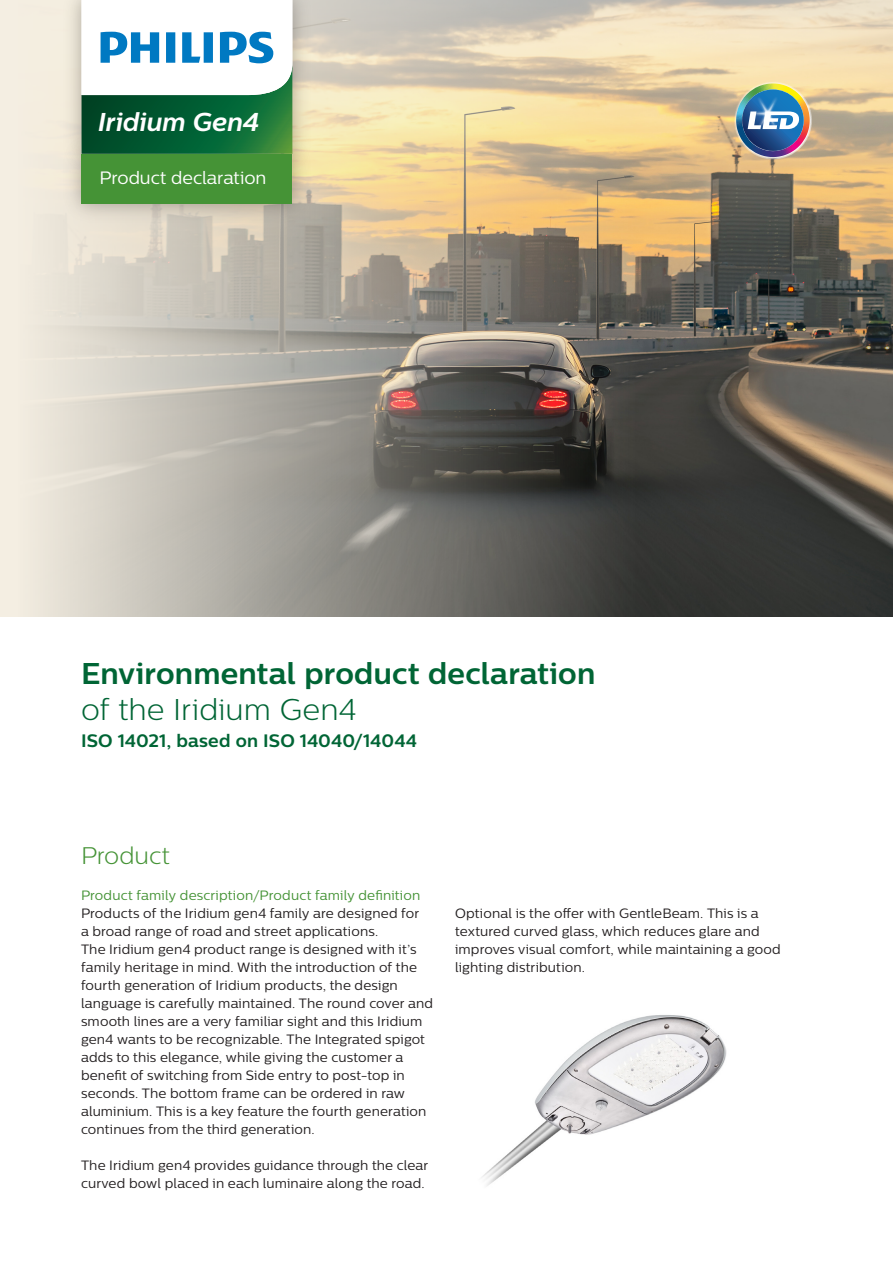
<style>
.page{position:relative;width:893px;height:1263px;background:#fff}
.page>*{position:absolute;margin:0;border:0;box-sizing:border-box;transform-origin:0 0}
.Headline_light_69pt{font:700 30px "Centrale Sans";letter-spacing:.005em;color:#006535}
.Headline_light_69pt-2{font:300 30px "Centrale Sans";color:#006535}
.t1{font:italic 700 25.8px "Centrale Sans";color:#fff}
.Intro{font:300 24px "Centrale Sans";letter-spacing:-.005em;color:#459336}
.Headline_light_69pt-3{font:700 18px "Centrale Sans";letter-spacing:.005em;color:#006535}
.t2{font:17.85px "Centrale Sans";letter-spacing:-.005em;color:#fff}
.Body_text_9pt{font:13.5px/18px "Centrale Sans";letter-spacing:.01em;color:#231f20}
.Body_Bold{font:13.5px "Centrale Sans";letter-spacing:.01em;color:#459336}
</style>
<div class="page">
<img style="left:634px;top:243px;width:259px;height:374px">
<svg style="left:0;top:243px;width:634px;height:374px;background:#9d9991"></svg>
<svg style="left:0;top:0;width:893px;height:243px;background:#ddc8a2"></svg>
<img style="left:481px;top:1015px;width:246px;height:171px">
<img style="left:56px;top:0;width:262px;height:128px">
<svg style="left:82px;top:0;width:210px;height:128px"></svg>
<img style="left:56px;top:128px;width:262px;height:101px">
<div style="left:82px;top:154px;width:210px;height:50px;background:#459336"></div>
<svg style="left:734px;top:81px;width:78px;height:79px"></svg>
<img style="left:736px;top:83px;width:72px;height:74px">
<h2 class="t1" style="left:98px;top:106px;width:163px">Iridium Gen4</h2>
<h3 class="t2" style="left:100px;top:167px;width:168px">Product declaration</h3>
<p class="Headline_light_69pt" style="left:81px;top:655px;width:516px">Environmental product declaration</p>
<p class="Headline_light_69pt-2" style="left:81px;top:692px;width:277px">of the Iridium Gen4</p>
<p class="Headline_light_69pt-3" style="left:81px;top:730px;width:338px">ISO 14021, based on ISO 14040/14044</p>
<p class="Intro" style="left:81px;top:842px;width:90px">Product</p>
<p class="Body_Bold" style="left:81px;top:887px;width:341px">Product family description/Product family definition</p>
<p class="Body_text_9pt" style="left:81px;top:904px;width:340px">Products of the Iridium gen4 family are designed for</p>
<p class="Body_text_9pt" style="left:81px;top:922px;width:299px">a broad range of road and street applications.</p>
<p class="Body_text_9pt" style="left:81px;top:940px;width:354px">The Iridium gen4 product range is designed with it’s family heritage in mind. With the introduction of the fourth generation of Iridium products, the design language is carefully maintained. The round cover and smooth lines are a very familiar sight and this Iridium gen4 wants to be recognizable. The Integrated spigot adds to this elegance, while giving the customer a benefit of switching from Side entry to post-top in seconds. The bottom frame can be ordered in raw aluminium. This is a key feature the fourth generation continues from the third generation.</p>
<p class="Body_text_9pt" style="left:81px;top:1156px;width:349px">The Iridium gen4 provides guidance through the clear curved bowl placed in each luminaire along the road.</p>
<p class="Body_text_9pt" style="left:455px;top:904px;width:327px">Optional is the offer with GentleBeam. This is a textured curved glass, which reduces glare and improves visual comfort, while maintaining a good lighting distribution.</p>
</div>
